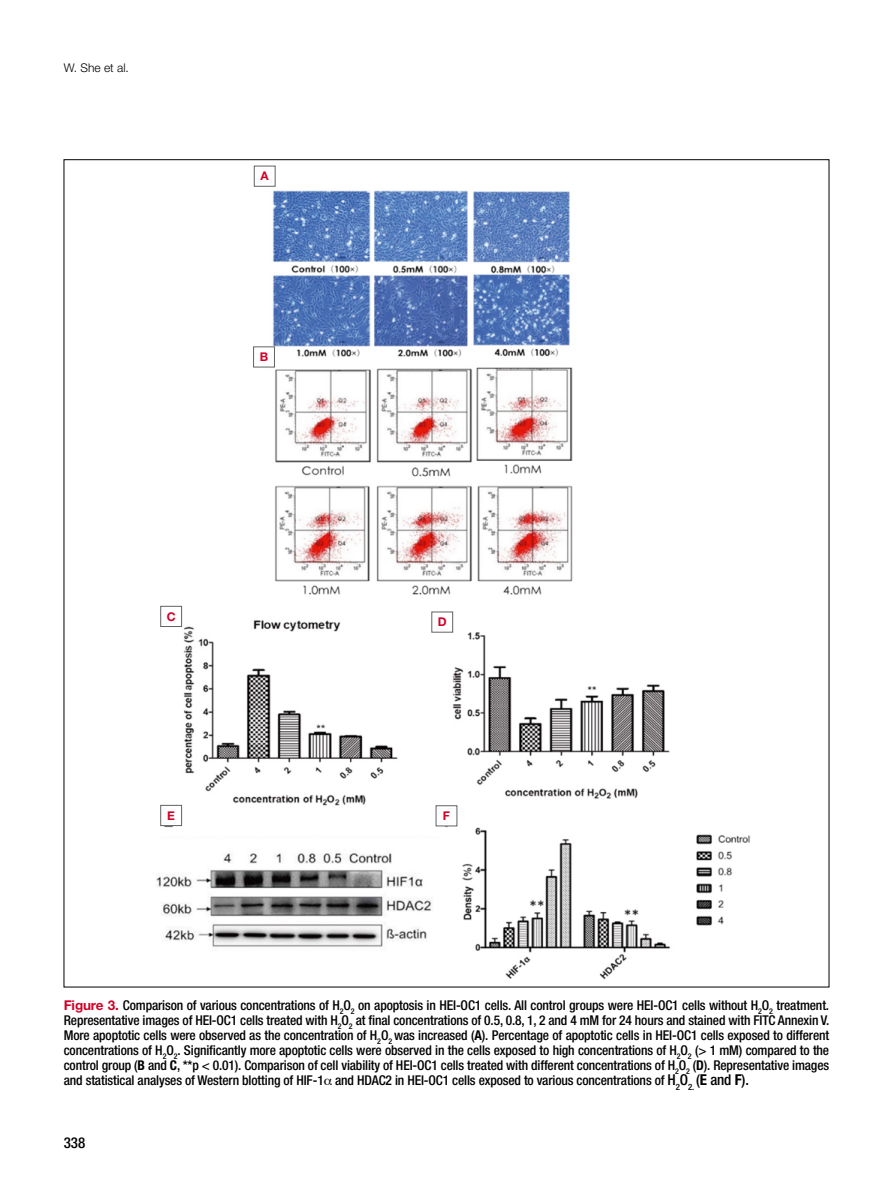
<style>
.page{position:relative;width:893px;height:1191px;background:#fff}
.page>*{position:absolute;margin:0;border:0;box-sizing:border-box;transform-origin:0 0}
.t1{font:500 condensed 15px "Helvetica Neue LT Std";color:#000}
.FIG_didascalia{font:500 condensed 13.5px/15px "Helvetica Neue LT Std";letter-spacing:-.01em;color:#000;text-align:justify}
.t2{font:300 12px "Helvetica Neue LT Std";color:#000}
.FIG_lettera{font:700 12px "Helvetica Neue LT Std";color:#d20027}
.s1{font-weight:700;font-stretch:normal;color:#d20027}
.s2{font-weight:700}
.s3{font-size:15px}
.s4{font-weight:700;font-size:15px}
</style>
<div class="page">
<img style="left:156px;top:172px;width:594px;height:808px">
<div style="left:254px;top:166px;width:21px;height:20px;background:#fff"></div>
<div style="left:254px;top:347px;width:20px;height:20px;background:#fff"></div>
<div style="left:253px;top:347px;width:22px;height:20px;border:1px solid #626261"></div>
<div style="left:161px;top:606px;width:21px;height:20px;background:#fff"></div>
<div style="left:161px;top:606px;width:21px;height:20px;border:1px solid #626261"></div>
<div style="left:432px;top:612px;width:21px;height:20px;background:#fff"></div>
<div style="left:161px;top:805px;width:21px;height:20px;background:#fff"></div>
<div style="left:161px;top:805px;width:21px;height:20px;border:1px solid #626261"></div>
<div style="left:436px;top:805px;width:21px;height:21px;background:#fff"></div>
<div style="left:436px;top:805px;width:21px;height:21px;border:1px solid #626261"></div>
<p class="t2" style="left:64px;top:61px;width:67px">W. She et al.</p>
<p class="FIG_lettera" style="left:261px;top:169px;width:10px">A</p>
<p class="FIG_lettera" style="left:260px;top:349px;width:10px">B</p>
<p class="FIG_lettera" style="left:167px;top:609px;width:10px">C</p>
<p class="FIG_lettera" style="left:438px;top:614px;width:10px">D</p>
<p class="FIG_lettera" style="left:167px;top:808px;width:9px">E</p>
<p class="FIG_lettera" style="left:443px;top:808px;width:9px">F</p>
<p class="FIG_didascalia" style="left:64px;top:997px;width:767px"><span class="s1">Figure 3.</span> Comparison of various concentrations of H<sub>2</sub>O<sub>2</sub> on apoptosis in HEI-OC1 cells. All control groups were HEI-OC1 cells without H<sub>2</sub>O<sub>2</sub> treatment.<br>Representative images of HEI-OC1 cells treated with H<sub>2</sub>O<sub>2</sub> at final concentrations of 0.5, 0.8, 1, 2 and 4 mM for 24 hours and stained with FITC Annexin V.<br>More apoptotic cells were observed as the concentration of H<sub>2</sub>O<sub>2</sub> was increased (<span class="s2">A</span>). Percentage of apoptotic cells in HEI-OC1 cells exposed to different concentrations of H<sub>2</sub>O<sub>2</sub>. Significantly more apoptotic cells were observed in the cells exposed to high concentrations of H<sub>2</sub>O<sub>2</sub> (&gt; 1 mM) compared to the control group (<span class="s2">B</span> and <span class="s2">C</span>, **p &lt; 0.01). Comparison of cell viability of HEI-OC1 cells treated with different concentrations of H<sub>2</sub>O<sub>2</sub> (<span class="s2">D</span>). Representative images and statistical analyses of Western blotting of HIF-1 and HDAC2 in HEI-OC1 cells exposed to various concentrations of <span class="s3">H</span><sub>2</sub><span class="s3">O</span><sub>2.</sub> <span class="s3">(</span><span class="s4">E</span> <span class="s3">and</span> <span class="s4">F</span><span class="s3">).</span></p>
<p class="t1" style="left:64px;top:1134px;width:23px">338</p>
</div>
